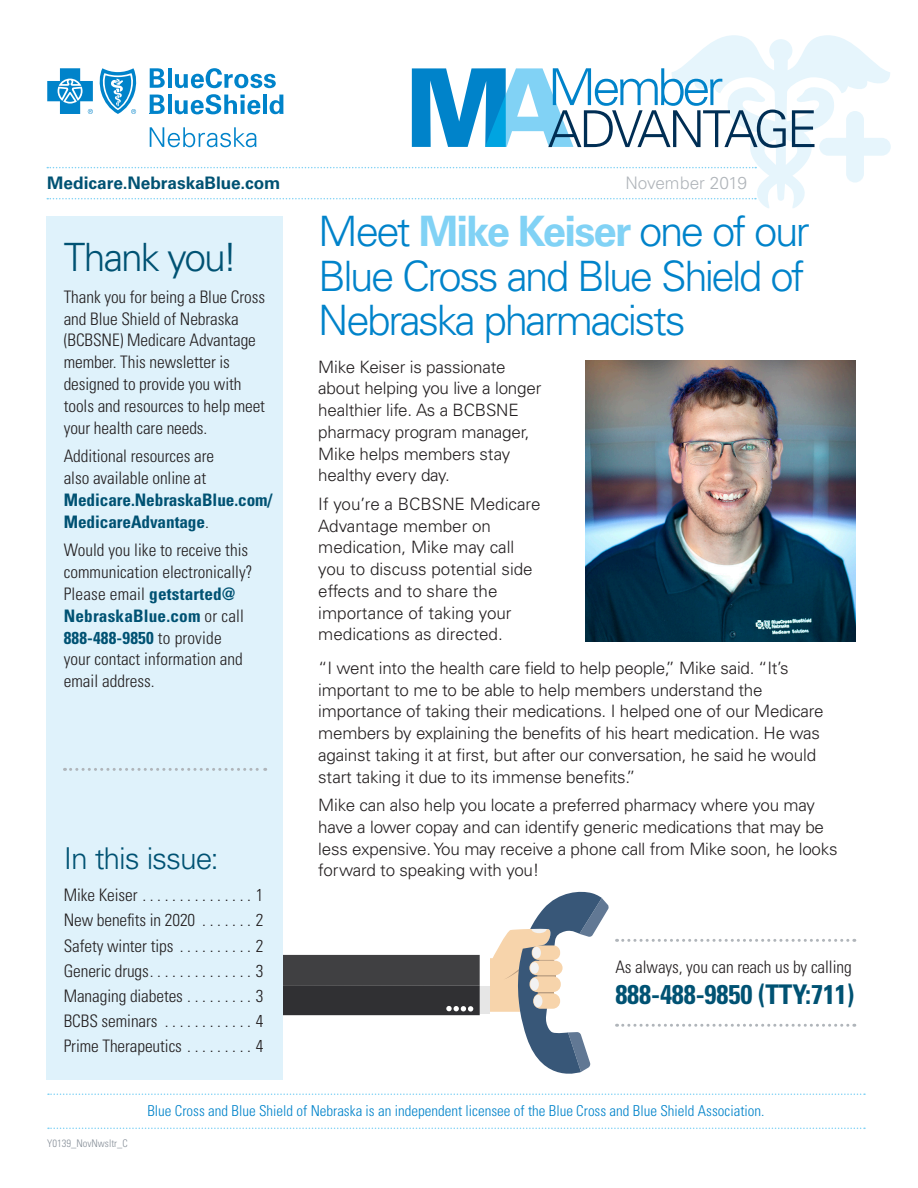
<style>
.page{position:relative;width:918px;height:1188px;background:#fff}
.page>*{position:absolute;margin:0;border:0;box-sizing:border-box;transform-origin:0 0}
.t1{font:300 51px/42px "Univers LT Std";letter-spacing:-.08em;color:#002e54}
._30pt_Header{font:300 41.85px/44.4px "Univers LT Std";letter-spacing:-.06em;color:#0083ca;text-align:justify}
._20pt_Heading{font:300 39px "Univers LT Std";letter-spacing:-.055em;color:#005273}
._20pt_Heading-2{font:300 30px "Univers LT Std";letter-spacing:-.035em;color:#005273}
.Body_Copy_condensed{font:700 condensed 27.15px "Univers LT Std";letter-spacing:-.005em;color:#005273}
.Body_Copy_condensed-2{font:300 condensed 17.25px/21.8px "Univers LT Std";letter-spacing:-.005em;color:#231f20}
.t2{font:700 17.25px "Univers LT Std";color:#005273}
.t3{font:300 17.25px "Univers LT Std";letter-spacing:-.01em;color:#b0b5ba}
.Paragraph_Style_2{font:300 17.1px/21.8px "Univers LT Std";letter-spacing:-.01em;color:#231f20}
.t4{font:300 condensed 15px "Univers LT Std";color:#0083ca}
.Body_2016{font:300 condensed 10.5px "Univers LT Std";color:#889099}
.s1{font-weight:700;color:#005273}
.s2{font-weight:900;font-size:108.75px;color:#0083ca}
.s3{font-weight:900;font-size:108.75px;color:#81d2f5}
.s4{color:#0083ca}
.s5{font-weight:700;color:#81d2f5}
</style>
<div class="page">
<svg style="left:284px;top:891px;width:325px;height:183px"></svg>
<div style="left:529px;top:961px;width:34px;height:14px;background:#f7d4ab;border-radius:7px"></div>
<div style="left:532px;top:945px;width:28px;height:15px;background:#f7d4ab;border-radius:7px"></div>
<div style="left:530px;top:976px;width:31px;height:16px;background:#f7d4ab;border-radius:7px"></div>
<div style="left:533px;top:993px;width:27px;height:16px;background:#f7d4ab;border-radius:7px"></div>
<div style="left:530px;top:978px;width:9px;height:12px;background:#f2f2f2;border-radius:50%"></div>
<div style="left:530px;top:962px;width:9px;height:12px;background:#f2f2f2;border-radius:50%"></div>
<div style="left:532px;top:947px;width:9px;height:11px;background:#f2f2f2;border-radius:50%"></div>
<div style="left:534px;top:995px;width:8px;height:12px;background:#f2f2f2;border-radius:50%"></div>
<div style="left:46px;top:216px;width:238px;height:864px;background:#dff2fb"></div>
<svg style="left:48px;top:1128px;width:817px;height:1px"></svg>
<svg style="left:47px;top:35px;width:844px;height:173px"></svg>
<svg style="left:71px;top:768px;width:195px;height:3px"></svg>
<svg style="left:48px;top:1094px;width:817px;height:1px"></svg>
<img style="left:585px;top:360px;width:270px;height:281px">
<svg style="left:617px;top:939px;width:231px;height:3px"></svg>
<svg style="left:617px;top:1024px;width:231px;height:3px"></svg>
<p class="t2" style="left:47px;top:173px;width:235px">Medicare.NebraskaBlue.com</p>
<p class="_20pt_Heading" style="left:64px;top:234px;width:175px">Thank you!</p>
<p class="Body_Copy_condensed-2" style="left:64px;top:286px;width:203px">Thank you for being a Blue Cross and Blue Shield of Nebraska (BCBSNE) Medicare Advantage member. This newsletter is designed to provide you with tools and resources to help meet your health care needs.</p>
<p class="Body_Copy_condensed-2" style="left:64px;top:445px;width:210px">Additional resources are<br>also available online at<br><span class="s1">Medicare.NebraskaBlue.com/<br>MedicareAdvantage</span>.</p>
<p class="Body_Copy_condensed-2" style="left:64px;top:539px;width:190px">Would you like to receive this communication electronically?<br>Please email <span class="s1">getstarted@<br>NebraskaBlue.com</span> or call<br><span class="s1">888-488-9850</span> to provide your contact information and email address.</p>
<p class="_20pt_Heading-2" style="left:64px;top:841px;width:157px">In this issue:</p>
<p class="Body_Copy_condensed-2" style="left:64px;top:884px;width:79px">Mike Keiser ................</p>
<p class="Body_Copy_condensed-2" style="left:256px;top:884px;width:9px">1</p>
<p class="Body_Copy_condensed-2" style="left:64px;top:909px;width:136px">New benefits in 2020 ........</p>
<p class="Body_Copy_condensed-2" style="left:256px;top:909px;width:9px">2</p>
<p class="Body_Copy_condensed-2" style="left:64px;top:935px;width:115px">Safety winter tips ...........</p>
<p class="Body_Copy_condensed-2" style="left:256px;top:935px;width:9px">2</p>
<p class="Body_Copy_condensed-2" style="left:64px;top:960px;width:91px">Generic drugs ..............</p>
<p class="Body_Copy_condensed-2" style="left:256px;top:960px;width:9px">3</p>
<p class="Body_Copy_condensed-2" style="left:64px;top:985px;width:124px">Managing diabetes ..........</p>
<p class="Body_Copy_condensed-2" style="left:256px;top:985px;width:9px">3</p>
<p class="Body_Copy_condensed-2" style="left:64px;top:1010px;width:99px">BCBS seminars .............</p>
<p class="Body_Copy_condensed-2" style="left:256px;top:1010px;width:9px">4</p>
<p class="Body_Copy_condensed-2" style="left:64px;top:1035px;width:123px">Prime Therapeutics ..........</p>
<p class="Body_Copy_condensed-2" style="left:256px;top:1035px;width:9px">4</p>
<p class="t1" style="left:548px;top:66px;width:271px;text-indent:-143px"><span class="s2">M</span><span class="s3">A</span><span class="s4">Member<br></span>ADVANTAGE</p>
<p class="t3" style="left:625px;top:173px;width:123px">November 2019</p>
<p class="_30pt_Header" style="left:318px;top:209px;width:493px">Meet <span class="s5">Mike Keiser</span> one of our Blue Cross and Blue Shield of Nebraska pharmacists</p>
<p class="Paragraph_Style_2" style="left:318px;top:356px;width:225px">Mike Keiser is passionate about helping you live a longer healthier life. As a BCBSNE pharmacy program manager,<br>Mike helps members stay healthy every day.</p>
<p class="Paragraph_Style_2" style="left:318px;top:493px;width:224px">If you’re a BCBSNE Medicare<br>Advantage member on medication, Mike may call you to discuss potential side effects and to share the importance of taking your medications as directed.</p>
<p class="Paragraph_Style_2" style="left:318px;top:657px;width:507px">“I went into the health care field to help people,” Mike said. “It’s important to me to be able to help members understand the importance of taking their medications. I helped one of our Medicare members by explaining the benefits of his heart medication. He was against taking it at first, but after our conversation, he said he would start taking it due to its immense benefits.”</p>
<p class="Paragraph_Style_2" style="left:318px;top:794px;width:521px">Mike can also help you locate a preferred pharmacy where you may have a lower copay and can identify generic medications that may be less expensive. You may receive a phone call from Mike soon, he looks forward to speaking with you!</p>
<p class="Body_Copy_condensed-2" style="left:615px;top:956px;width:238px">As always, you can reach us by calling</p>
<p class="Body_Copy_condensed" style="left:615px;top:977px;width:241px">888-488-9850 (TTY:711)</p>
<p class="Body_2016" style="left:47px;top:1137px;width:82px">Y0139_NovNwsltr_C</p>
<p class="t4" style="left:147px;top:1102px;width:619px">Blue Cross and Blue Shield of Nebraska is an independent licensee of the Blue Cross and Blue Shield Association.</p>
</div>
